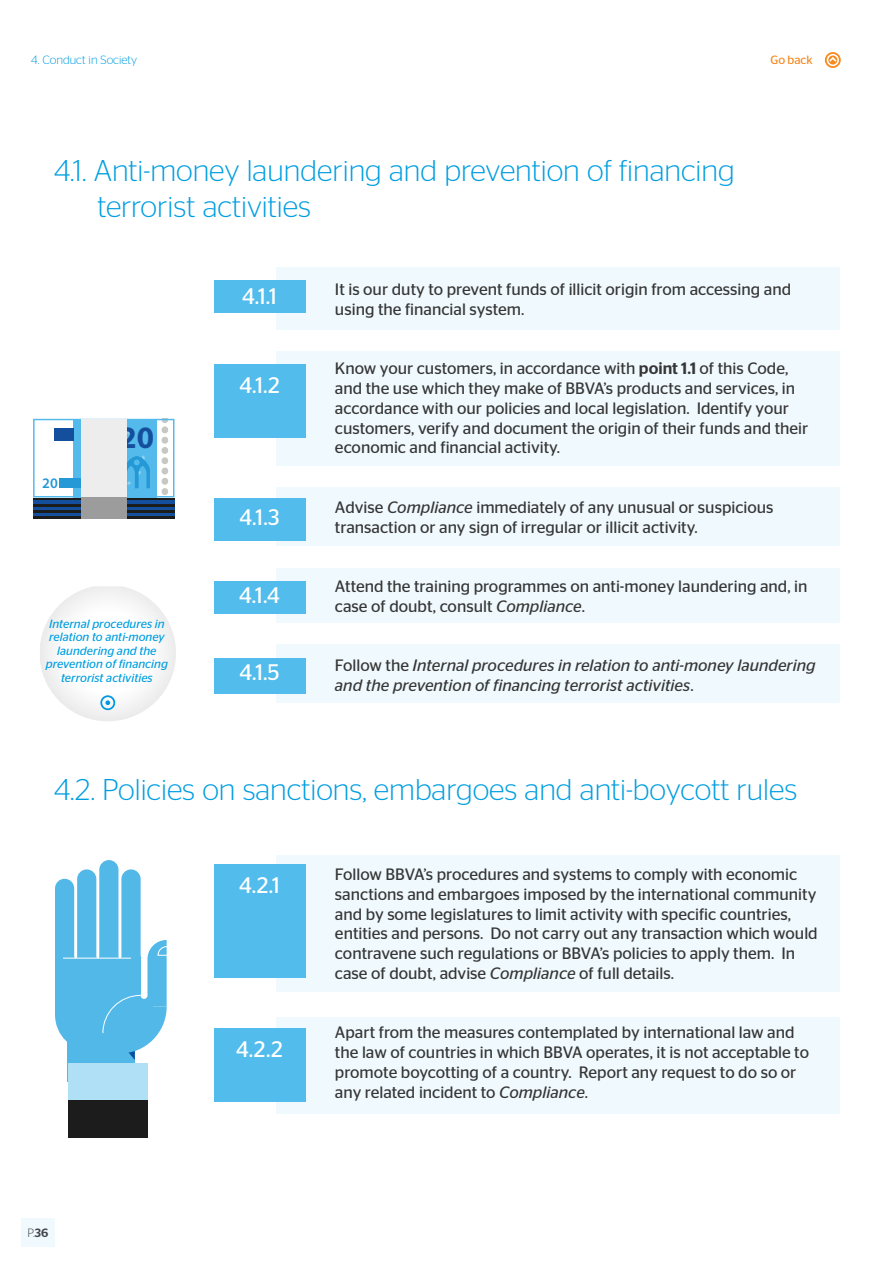
<style>
.page{position:relative;width:893px;height:1263px;background:#fff}
.page>*{position:absolute;margin:0;border:0;box-sizing:border-box;transform-origin:0 0}
.t1{font:700 31.2px "Myriad Pro";color:#144f9e}
.t2{font:300 30px/36px "Stag Sans";color:#009ee0}
.t3{font:22.5px "Stag Sans";color:#fff}
.t4{font:16.5px/19.8px "Stag Sans";color:#363636}
.t5{font:italic 16.5px/19.8px "Stag Sans";color:#363636}
.t6{font:600 14.55px "Myriad Pro";color:#2499d6}
.t7{font:italic 12px/13.5px "Stag Sans";color:#009ee0;text-align:center}
.t8{font:300 12px "Stag Sans";color:#009ee0}
.t9{font:12px "Stag Sans";color:#f6891e}
.t10{font:300 12px "Stag Sans";color:#404649}
.s1{font-weight:500}
.s2{font-style:italic}
.s3{font-style:normal}
</style>
<div class="page">
<div style="left:21px;top:1218px;width:33px;height:29px;background:#f0f9fd"></div>
<svg style="left:825px;top:52px;width:16px;height:16px"></svg>
<svg style="left:826px;top:53px;width:14px;height:14px"></svg>
<div style="left:277px;top:267px;width:563px;height:62px;background:#f0f9fd"></div>
<div style="left:277px;top:351px;width:563px;height:115px;background:#f0f9fd"></div>
<div style="left:277px;top:488px;width:563px;height:58px;background:#f0f9fd"></div>
<div style="left:277px;top:568px;width:563px;height:55px;background:#f0f9fd"></div>
<div style="left:277px;top:855px;width:563px;height:137px;background:#f0f9fd"></div>
<div style="left:277px;top:644px;width:563px;height:59px;background:#f0f9fd"></div>
<div style="left:277px;top:1017px;width:563px;height:97px;background:#f0f9fd"></div>
<div style="left:214px;top:280px;width:91px;height:33px;background:#52bcec"></div>
<div style="left:214px;top:864px;width:91px;height:114px;background:#52bcec"></div>
<div style="left:214px;top:364px;width:91px;height:73px;background:#52bcec"></div>
<div style="left:214px;top:1028px;width:91px;height:74px;background:#52bcec"></div>
<div style="left:214px;top:499px;width:91px;height:42px;background:#52bcec"></div>
<div style="left:214px;top:581px;width:91px;height:32px;background:#52bcec"></div>
<div style="left:214px;top:658px;width:91px;height:36px;background:#52bcec"></div>
<img style="left:40px;top:586px;width:136px;height:135px">
<div style="left:100px;top:695px;width:15px;height:15px;border:2px solid #0099e0;border-radius:50%"></div>
<svg style="left:105px;top:700px;width:5px;height:5px"></svg>
<div style="left:68px;top:964px;width:67px;height:117px;background:#52b8e8"></div>
<div style="left:68px;top:1063px;width:79px;height:37px;background:#b0e0f5"></div>
<div style="left:68px;top:1100px;width:79px;height:37px;background:#1c1c1c"></div>
<svg style="left:55px;top:860px;width:112px;height:200px"></svg>
<div style="left:33px;top:500px;width:141px;height:17px;background:#144f9e"></div>
<hr style="left:33px;top:497px;width:141px;height:3px;background:#1c1c1c">
<hr style="left:33px;top:504px;width:141px;height:3px;background:#1c1c1c">
<hr style="left:33px;top:510px;width:141px;height:3px;background:#1c1c1c">
<hr style="left:33px;top:516px;width:141px;height:3px;background:#1c1c1c">
<svg style="left:33px;top:419px;width:141px;height:78px"></svg>
<div style="left:81px;top:419px;width:45px;height:78px;background:#ededed"></div>
<div style="left:81px;top:497px;width:45px;height:22px;background:#9c9c9c"></div>
<p class="t8" style="left:31px;top:53px;width:107px">4. Conduct in Society</p>
<h2 class="t2" style="left:97px;top:152px;width:639px;text-indent:-43px">4.1. Anti-money laundering and prevention of financing terrorist activities</h2>
<p class="t9" style="left:770px;top:53px;width:44px">Go back</p>
<p class="t6" style="left:42px;top:474px;width:17px">20</p>
<h1 class="t1" style="left:119px;top:418px;width:36px">20</h1>
<p class="t7" style="left:46px;top:617px;width:123px">Internal procedures in relation to anti-money laundering and the prevention of financing terrorist activities</p>
<h3 class="t3" style="left:242px;top:284px;width:36px">4.1.1</h3>
<h3 class="t3" style="left:239px;top:372px;width:42px">4.1.2</h3>
<h3 class="t3" style="left:240px;top:505px;width:41px">4.1.3</h3>
<h3 class="t3" style="left:239px;top:582px;width:42px">4.1.4</h3>
<h3 class="t3" style="left:239px;top:659px;width:42px">4.1.5</h3>
<p class="t4" style="left:335px;top:279px;width:458px">It is our duty to prevent funds of illicit origin from accessing and using the financial system.</p>
<p class="t4" style="left:335px;top:358px;width:475px">Know your customers, in accordance with <span class="s1">point 1.1</span> of this Code, and the use which they make of BBVA’s products and services, in accordance with our policies and local legislation. Identify your customers, verify and document the origin of their funds and their economic and financial activity.</p>
<p class="t4" style="left:335px;top:497px;width:440px">Advise <span class="s2">Compliance</span> immediately of any unusual or suspicious transaction or any sign of irregular or illicit activity.</p>
<p class="t4" style="left:335px;top:576px;width:474px">Attend the training programmes on anti-money laundering and, in case of doubt, consult <span class="s2">Compliance</span>.</p>
<p class="t5" style="left:335px;top:655px;width:482px"><span class="s3">Follow the</span> Internal procedures in relation to anti-money laundering and the prevention of financing terrorist activities<span class="s3">.</span></p>
<h2 class="t2" style="left:54px;top:771px;width:745px">4.2. Policies on sanctions, embargoes and anti-boycott rules</h2>
<p class="t10" style="left:27px;top:1226px;width:22px">P.<span class="s1">36</span></p>
<h3 class="t3" style="left:239px;top:873px;width:42px">4.2.1</h3>
<h3 class="t3" style="left:236px;top:1037px;width:48px">4.2.2</h3>
<p class="t4" style="left:335px;top:864px;width:484px">Follow BBVA’s procedures and systems to comply with economic sanctions and embargoes imposed by the international community and by some legislatures to limit activity with specific countries, entities and persons. Do not carry out any transaction which would contravene such regulations or BBVA’s policies to apply them. In case of doubt, advise <span class="s2">Compliance</span> of full details.</p>
<p class="t4" style="left:335px;top:1022px;width:476px">Apart from the measures contemplated by international law and the law of countries in which BBVA operates, it is not acceptable to promote boycotting of a country. Report any request to do so or any related incident to <span class="s2">Compliance</span>.</p>
</div>
